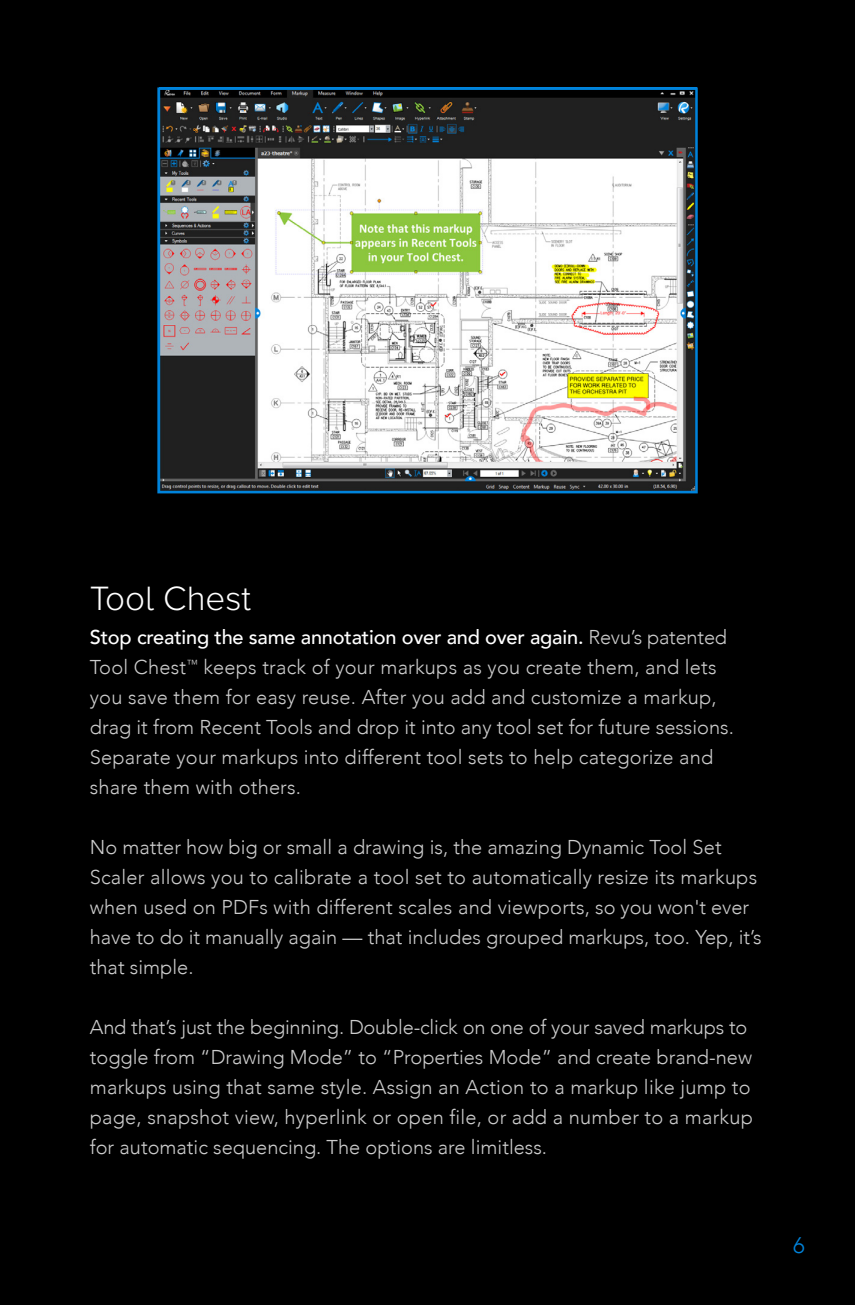
<style>
.page{position:relative;width:855px;height:1305px;background:#000}
.page>*{position:absolute;margin:0;border:0;box-sizing:border-box;transform-origin:0 0}
.t1{font:300 35px "Proxima Nova A";color:#fff}
.t2{font:300 22.5px "Avenir";color:#0083db}
.t3{font:300 20px/30px "Avenir";letter-spacing:.01em;color:#ccc}
.s1{font-weight:500;color:#fff}
</style>
<div class="page">
<img style="left:160px;top:90px;width:535px;height:400px">
<div style="left:157px;top:87px;width:541px;height:406px;border:2px solid #0083db"></div>
<h1 class="t1" style="left:90px;top:579px;width:163px">Tool Chest</h1>
<p class="t3" style="left:90px;top:622px;width:646px"><span class="s1">Stop creating the same annotation over and over again.</span> Revu’s patented Tool Chest<sup>™</sup> keeps track of your markups as you create them, and lets you save them for easy reuse. After you add and customize a markup, drag it from Recent Tools and drop it into any tool set for future sessions.<br>Separate your markups into different tool sets to help categorize and share them with others.</p>
<p class="t3" style="left:90px;top:832px;width:673px">No matter how big or small a drawing is, the amazing Dynamic Tool Set Scaler allows you to calibrate a tool set to automatically resize its markups when used on PDFs with different scales and viewports, so you won't ever have to do it manually again — that includes grouped markups, too. Yep, it’s that simple.</p>
<p class="t3" style="left:90px;top:1012px;width:665px">And that’s just the beginning. Double-click on one of your saved markups to toggle from “Drawing Mode” to “Properties Mode” and create brand-new markups using that same style. Assign an Action to a markup like jump to page, snapshot view, hyperlink or open file, or add a number to a markup for automatic sequencing. The options are limitless.</p>
<p class="t2" style="left:793px;top:1232px;width:13px">6</p>
</div>
